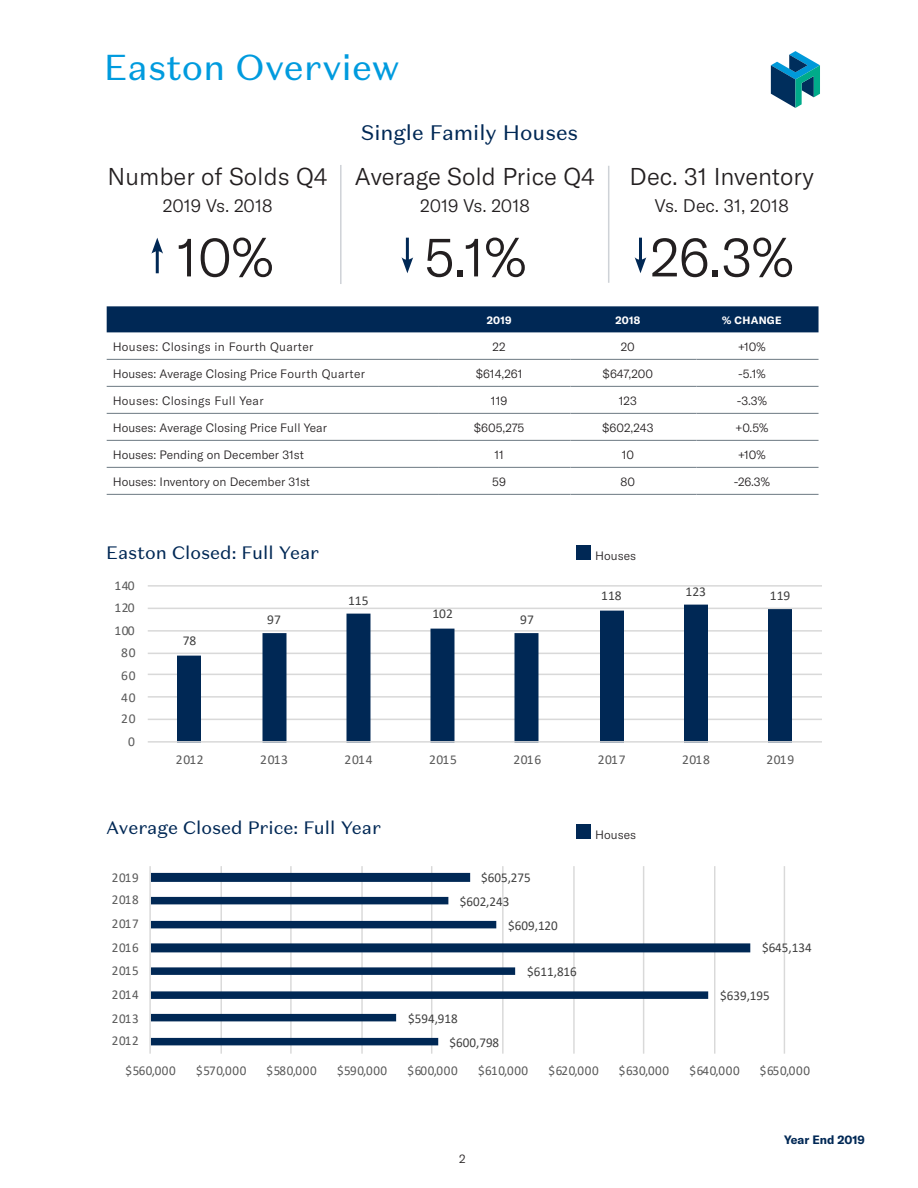
<style>
.page{position:relative;width:918px;height:1188px;background:#fff}
.page>*{position:absolute;margin:0;border:0;box-sizing:border-box;transform-origin:0 0}
.t1{font:300 54px "GT America";color:#231f20}
.t2{font:36px "Domaine Sans Text";color:#009bde}
.t3{font:300 24px "GT America";color:#231f20}
.t4{font:21px "Domaine Sans Text";color:#002855}
.t5{font:18px "Domaine Sans Text";color:#002855}
.t6{font:300 18px "GT America";color:#231f20}
.t7{font:13.5px "Calibri";letter-spacing:.05em;color:#595959}
.t8{font:13.5px "Calibri";color:#404040}
.Table_Text_Black___L{font:300 12px "GT America";color:#231f20}
.Table_Text_Black___L-2{font:300 12px "GT America";letter-spacing:.025em;color:#231f20}
.t9{font:700 12px "GT America";color:#002855}
.Table_Text_White___B{font:700 10.5px "GT America";letter-spacing:.025em;color:#fff}
</style>
<div class="page">
<div style="left:576px;top:824px;width:14px;height:15px;background:#002855"></div>
<div style="left:576px;top:545px;width:14px;height:15px;background:#002855"></div>
<div style="left:107px;top:306px;width:712px;height:26px;background:#002855"></div>
<hr style="left:107px;top:359px;width:332px;height:1px;background:#7c8790">
<hr style="left:107px;top:386px;width:332px;height:1px;background:#7c8790">
<hr style="left:439px;top:359px;width:132px;height:1px;background:#7c8790">
<hr style="left:571px;top:359px;width:126px;height:1px;background:#7c8790">
<hr style="left:697px;top:359px;width:122px;height:1px;background:#7c8790">
<hr style="left:439px;top:386px;width:132px;height:1px;background:#7c8790">
<hr style="left:571px;top:386px;width:126px;height:1px;background:#7c8790">
<hr style="left:697px;top:386px;width:122px;height:1px;background:#7c8790">
<hr style="left:107px;top:413px;width:332px;height:1px;background:#7c8790">
<hr style="left:439px;top:413px;width:132px;height:1px;background:#7c8790">
<hr style="left:571px;top:413px;width:126px;height:1px;background:#7c8790">
<hr style="left:697px;top:413px;width:122px;height:1px;background:#7c8790">
<hr style="left:107px;top:440px;width:332px;height:1px;background:#7c8790">
<hr style="left:439px;top:440px;width:132px;height:1px;background:#7c8790">
<hr style="left:571px;top:440px;width:126px;height:1px;background:#7c8790">
<hr style="left:697px;top:440px;width:122px;height:1px;background:#7c8790">
<hr style="left:107px;top:467px;width:332px;height:1px;background:#7c8790">
<hr style="left:439px;top:467px;width:132px;height:1px;background:#7c8790">
<hr style="left:571px;top:467px;width:126px;height:1px;background:#7c8790">
<hr style="left:697px;top:467px;width:122px;height:1px;background:#7c8790">
<hr style="left:107px;top:494px;width:332px;height:1px;background:#7c8790">
<hr style="left:439px;top:494px;width:132px;height:1px;background:#7c8790">
<hr style="left:571px;top:494px;width:126px;height:1px;background:#7c8790">
<hr style="left:697px;top:494px;width:122px;height:1px;background:#7c8790">
<hr style="left:608px;top:166px;width:1px;height:117px;background:#ced2d7">
<hr style="left:340px;top:165px;width:2px;height:119px;background:#ced2d7">
<hr style="left:639px;top:238px;width:3px;height:25px;background:#002855">
<svg style="left:635px;top:257px;width:11px;height:16px"></svg>
<hr style="left:406px;top:238px;width:3px;height:25px;background:#002855">
<svg style="left:402px;top:257px;width:11px;height:16px"></svg>
<hr style="left:156px;top:248px;width:3px;height:25px;background:#002855">
<svg style="left:151px;top:238px;width:12px;height:16px"></svg>
<svg style="left:771px;top:51px;width:49px;height:57px"></svg>
<hr style="left:148px;top:719px;width:674px;height:1px;background:#d9d9d9">
<hr style="left:148px;top:696px;width:674px;height:2px;background:#d9d9d9">
<hr style="left:148px;top:674px;width:674px;height:1px;background:#d9d9d9">
<hr style="left:148px;top:653px;width:674px;height:1px;background:#d9d9d9">
<hr style="left:148px;top:630px;width:674px;height:2px;background:#d9d9d9">
<hr style="left:148px;top:608px;width:674px;height:1px;background:#d9d9d9">
<hr style="left:148px;top:585px;width:674px;height:2px;background:#d9d9d9">
<svg style="left:177px;top:605px;width:615px;height:136px"></svg>
<hr style="left:148px;top:741px;width:674px;height:2px;background:#d9d9d9">
<hr style="left:221px;top:866px;width:1px;height:188px;background:#d9d9d9">
<hr style="left:290px;top:866px;width:2px;height:188px;background:#d9d9d9">
<hr style="left:361px;top:866px;width:2px;height:188px;background:#d9d9d9">
<hr style="left:431px;top:866px;width:1px;height:188px;background:#d9d9d9">
<hr style="left:502px;top:866px;width:2px;height:188px;background:#d9d9d9">
<hr style="left:573px;top:866px;width:2px;height:188px;background:#d9d9d9">
<hr style="left:643px;top:866px;width:1px;height:188px;background:#d9d9d9">
<hr style="left:714px;top:866px;width:1px;height:188px;background:#d9d9d9">
<hr style="left:784px;top:866px;width:1px;height:188px;background:#d9d9d9">
<svg style="left:151px;top:873px;width:599px;height:172px"></svg>
<hr style="left:149px;top:866px;width:2px;height:188px;background:#d9d9d9">
<p class="t2" style="left:104px;top:45px;width:297px">Easton Overview</p>
<p class="t3" style="left:108px;top:162px;width:222px">Number of Solds Q4</p>
<p class="t6" style="left:163px;top:195px;width:111px">2019 Vs. 2018</p>
<p class="t1" style="left:177px;top:226px;width:98px">10%</p>
<p class="t4" style="left:361px;top:119px;width:219px">Single Family Houses</p>
<p class="t3" style="left:355px;top:162px;width:242px">Average Sold Price Q4</p>
<p class="t6" style="left:420px;top:195px;width:111px">2019 Vs. 2018</p>
<p class="t1" style="left:424px;top:226px;width:103px">5.1%</p>
<p class="t3" style="left:630px;top:162px;width:186px">Dec. 31 Inventory</p>
<p class="t6" style="left:655px;top:195px;width:135px">Vs. Dec. 31, 2018</p>
<p class="t1" style="left:650px;top:226px;width:144px">26.3%</p>
<p class="Table_Text_White___B" style="left:487px;top:313px;width:26px">2019</p>
<p class="Table_Text_White___B" style="left:615px;top:313px;width:26px">2018</p>
<p class="Table_Text_White___B" style="left:722px;top:313px;width:61px">% CHANGE</p>
<p class="Table_Text_Black___L-2" style="left:113px;top:339px;width:202px">Houses: Closings in Fourth Quarter</p>
<p class="Table_Text_Black___L" style="left:493px;top:339px;width:15px">22</p>
<p class="Table_Text_Black___L" style="left:621px;top:339px;width:15px">20</p>
<p class="Table_Text_Black___L" style="left:738px;top:339px;width:29px">+10%</p>
<p class="Table_Text_Black___L" style="left:113px;top:366px;width:254px">Houses: Average Closing Price Fourth Quarter</p>
<p class="Table_Text_Black___L" style="left:476px;top:366px;width:48px">$614,261</p>
<p class="Table_Text_Black___L" style="left:603px;top:366px;width:52px">$647,200</p>
<p class="Table_Text_Black___L" style="left:738px;top:366px;width:29px">-5.1%</p>
<p class="Table_Text_Black___L-2" style="left:113px;top:393px;width:152px">Houses: Closings Full Year</p>
<p class="Table_Text_Black___L" style="left:491px;top:393px;width:18px">119</p>
<p class="Table_Text_Black___L" style="left:619px;top:393px;width:20px">123</p>
<p class="Table_Text_Black___L" style="left:737px;top:393px;width:31px">-3.3%</p>
<p class="Table_Text_Black___L" style="left:113px;top:420px;width:216px">Houses: Average Closing Price Full Year</p>
<p class="Table_Text_Black___L" style="left:474px;top:420px;width:52px">$605,275</p>
<p class="Table_Text_Black___L" style="left:602px;top:420px;width:53px">$602,243</p>
<p class="Table_Text_Black___L" style="left:735px;top:420px;width:34px">+0.5%</p>
<p class="Table_Text_Black___L" style="left:113px;top:447px;width:193px">Houses: Pending on December 31st</p>
<p class="Table_Text_Black___L" style="left:494px;top:447px;width:11px">11</p>
<p class="Table_Text_Black___L" style="left:622px;top:447px;width:14px">10</p>
<p class="Table_Text_Black___L" style="left:738px;top:447px;width:29px">+10%</p>
<p class="Table_Text_Black___L" style="left:113px;top:474px;width:199px">Houses: Inventory on December 31st</p>
<p class="Table_Text_Black___L" style="left:492px;top:474px;width:15px">59</p>
<p class="Table_Text_Black___L" style="left:621px;top:474px;width:16px">80</p>
<p class="Table_Text_Black___L" style="left:734px;top:474px;width:38px">-26.3%</p>
<p class="t5" style="left:106px;top:542px;width:215px">Easton Closed: Full Year</p>
<p class="t7" style="left:114px;top:576px;width:22px">140</p>
<p class="t7" style="left:114px;top:598px;width:22px">120</p>
<p class="t7" style="left:114px;top:621px;width:22px">100</p>
<p class="t7" style="left:121px;top:643px;width:16px">80</p>
<p class="t7" style="left:121px;top:666px;width:16px">60</p>
<p class="t7" style="left:121px;top:688px;width:16px">40</p>
<p class="t7" style="left:121px;top:709px;width:16px">20</p>
<p class="t7" style="left:128px;top:732px;width:8px">0</p>
<p class="t8" style="left:183px;top:631px;width:15px">78</p>
<p class="t8" style="left:267px;top:610px;width:15px">97</p>
<p class="t8" style="left:348px;top:591px;width:22px">115</p>
<p class="t8" style="left:432px;top:604px;width:22px">102</p>
<p class="t8" style="left:520px;top:610px;width:15px">97</p>
<p class="Table_Text_Black___L" style="left:595px;top:549px;width:42px">Houses</p>
<p class="t8" style="left:601px;top:586px;width:22px">118</p>
<p class="t8" style="left:686px;top:582px;width:22px">123</p>
<p class="t8" style="left:770px;top:586px;width:22px">119</p>
<p class="t7" style="left:176px;top:750px;width:29px">2012</p>
<p class="t7" style="left:260px;top:750px;width:29px">2013</p>
<p class="t7" style="left:345px;top:750px;width:29px">2014</p>
<p class="t7" style="left:429px;top:750px;width:29px">2015</p>
<p class="t7" style="left:513px;top:750px;width:29px">2016</p>
<p class="t7" style="left:598px;top:750px;width:29px">2017</p>
<p class="t7" style="left:682px;top:750px;width:29px">2018</p>
<p class="t7" style="left:766px;top:750px;width:29px">2019</p>
<p class="t5" style="left:106px;top:817px;width:277px">Average Closed Price: Full Year</p>
<p class="Table_Text_Black___L" style="left:595px;top:827px;width:42px">Houses</p>
<p class="t7" style="left:112px;top:868px;width:28px">2019</p>
<p class="t8" style="left:481px;top:868px;width:51px">$605,275</p>
<p class="t7" style="left:112px;top:891px;width:28px">2018</p>
<p class="t8" style="left:460px;top:892px;width:51px">$602,243</p>
<p class="t7" style="left:112px;top:915px;width:28px">2017</p>
<p class="t8" style="left:508px;top:916px;width:51px">$609,120</p>
<p class="t7" style="left:112px;top:939px;width:28px">2016</p>
<p class="t8" style="left:762px;top:939px;width:51px">$645,134</p>
<p class="t7" style="left:112px;top:961px;width:28px">2015</p>
<p class="t8" style="left:527px;top:963px;width:51px">$611,816</p>
<p class="t7" style="left:112px;top:985px;width:28px">2014</p>
<p class="t8" style="left:720px;top:987px;width:51px">$639,195</p>
<p class="t7" style="left:112px;top:1009px;width:28px">2013</p>
<p class="t8" style="left:408px;top:1009px;width:51px">$594,918</p>
<p class="t7" style="left:112px;top:1032px;width:28px">2012</p>
<p class="t8" style="left:450px;top:1033px;width:51px">$600,798</p>
<p class="t7" style="left:126px;top:1062px;width:52px">$560,000</p>
<p class="t7" style="left:196px;top:1062px;width:52px">$570,000</p>
<p class="t7" style="left:267px;top:1062px;width:52px">$580,000</p>
<p class="t7" style="left:337px;top:1062px;width:52px">$590,000</p>
<p class="t7" style="left:408px;top:1062px;width:52px">$600,000</p>
<p class="t7" style="left:478px;top:1062px;width:52px">$610,000</p>
<p class="t7" style="left:548px;top:1062px;width:52px">$620,000</p>
<p class="t7" style="left:619px;top:1062px;width:52px">$630,000</p>
<p class="t7" style="left:689px;top:1062px;width:52px">$640,000</p>
<p class="t7" style="left:760px;top:1062px;width:52px">$650,000</p>
<p class="Table_Text_Black___L" style="left:459px;top:1152px;width:8px">2</p>
<p class="t9" style="left:784px;top:1132px;width:82px">Year End 2019</p>
</div>
